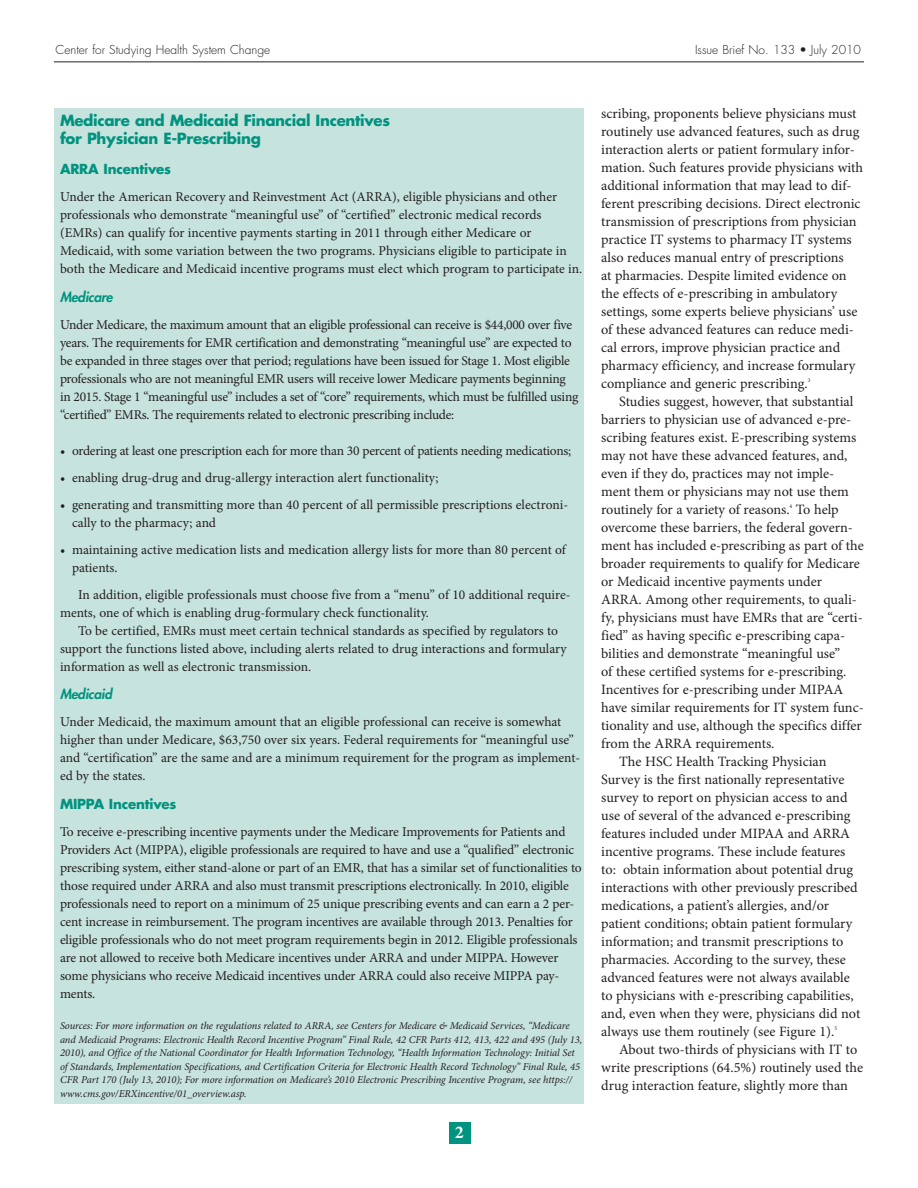
<style>
.page{position:relative;width:918px;height:1188px;background:#fff}
.page>*{position:absolute;margin:0;border:0;box-sizing:border-box;transform-origin:0 0}
.t1{font:700 18px "Minion Pro";color:#fff}
.Body_Head{font:700 15px/18px "Futura Std";letter-spacing:-.02em;color:#00937f}
.Body{font:14.25px/18px "Minion Pro";color:#231f20}
.Body_No_Indent{font:13.5px/18px "Minion Pro";letter-spacing:-.01em;color:#231f20}
.Bullets{font:13.5px/18px "Minion Pro";letter-spacing:-.005em;color:#231f20}
.Body-2{font:13.5px/18px "Minion Pro";color:#231f20}
.Body_Head-2{font:700 13.5px "Futura Std";letter-spacing:-.015em;color:#00937f}
.Body_Head-3{font:italic 800 13.5px "Futura Std";letter-spacing:-.015em;color:#00937f}
.t2{font:300 12px "Futura Std";color:#231f20}
.Source{font:italic 10.5px/13.5px "Minion Pro";letter-spacing:-.005em;color:#231f20}
.Body-3{font:5.7px "Minion Pro";color:#231f20}
</style>
<div class="page">
<div style="left:54px;top:108px;width:530px;height:995px;background:#c7e3de"></div>
<hr style="left:54px;top:62px;width:810px;height:1px;background:#231f20">
<div style="left:449px;top:1122px;width:21px;height:22px;background:#00937f"></div>
<p class="t2" style="left:56px;top:42px;width:216px">Center for Studying Health System Change</p>
<p class="t2" style="left:695px;top:42px;width:167px">Issue Brief No. 133 • July 2010</p>
<p class="Body_Head" style="left:60px;top:112px;width:332px">Medicare and Medicaid Financial Incentives for Physician E-Prescribing</p>
<p class="Body_Head-2" style="left:60px;top:160px;width:113px">ARRA Incentives</p>
<p class="Body_No_Indent" style="left:60px;top:188px;width:524px">Under the American Recovery and Reinvestment Act (ARRA), eligible physicians and other professionals who demonstrate “meaningful use” of “certified” electronic medical records (EMRs) can qualify for incentive payments starting in 2011 through either Medicare or Medicaid, with some variation between the two programs. Physicians eligible to participate in both the Medicare and Medicaid incentive programs must elect which program to participate in.</p>
<p class="Body_Head-3" style="left:60px;top:288px;width:54px">Medicare</p>
<p class="Body_No_Indent" style="left:60px;top:316px;width:520px">Under Medicare, the maximum amount that an eligible professional can receive is $44,000 over five years. The requirements for EMR certification and demonstrating “meaningful use” are expected to be expanded in three stages over that period; regulations have been issued for Stage 1. Most eligible professionals who are not meaningful EMR users will receive lower Medicare payments beginning in 2015. Stage 1 “meaningful use” includes a set of “core” requirements, which must be fulfilled using “certified” EMRs. The requirements related to electronic prescribing include:</p>
<p class="Bullets" style="left:60px;top:442px;width:513px">• ordering at least one prescription each for more than 30 percent of patients needing medications;</p>
<p class="Bullets" style="left:60px;top:469px;width:380px">• enabling drug-drug and drug-allergy interaction alert functionality;</p>
<p class="Bullets" style="left:72px;top:496px;width:498px;text-indent:-12px">• generating and transmitting more than 40 percent of all permissible prescriptions electroni&shy;cally to the pharmacy; and</p>
<p class="Bullets" style="left:72px;top:541px;width:495px;text-indent:-12px">• maintaining active medication lists and medication allergy lists for more than 80 percent of patients.</p>
<p class="Body-2" style="left:60px;top:586px;width:512px;text-indent:18px">In addition, eligible professionals must choose five from a “menu” of 10 additional require&shy;ments, one of which is enabling drug-formulary check functionality.</p>
<p class="Body-2" style="left:60px;top:622px;width:508px;text-indent:18px">To be certified, EMRs must meet certain technical standards as specified by regulators to support the functions listed above, including alerts related to drug interactions and formulary information as well as electronic transmission.</p>
<p class="Body_Head-3" style="left:60px;top:686px;width:54px">Medicaid</p>
<p class="Body_No_Indent" style="left:60px;top:713px;width:522px">Under Medicaid, the maximum amount that an eligible professional can receive is somewhat higher than under Medicare, $63,750 over six years. Federal requirements for “meaningful use” and “certification” are the same and are a minimum requirement for the program as implement&shy;ed by the states.</p>
<p class="Body_Head-2" style="left:60px;top:795px;width:118px">MIPPA Incentives</p>
<p class="Body_No_Indent" style="left:60px;top:823px;width:523px">To receive e-prescribing incentive payments under the Medicare Improvements for Patients and Providers Act (MIPPA), eligible professionals are required to have and use a “qualified” electronic prescribing system, either stand-alone or part of an EMR, that has a similar set of functionalities to those required under ARRA and also must transmit prescriptions electronically. In 2010, eligible professionals need to report on a minimum of 25 unique prescribing events and can earn a 2 per&shy;cent increase in reimbursement. The program incentives are available through 2013. Penalties for eligible professionals who do not meet program requirements begin in 2012. Eligible professionals are not allowed to receive both Medicare incentives under ARRA and under MIPPA. However some physicians who receive Medicaid incentives under ARRA could also receive MIPPA pay&shy;ments.</p>
<p class="Source" style="left:60px;top:1019px;width:524px">Sources: For more information on the regulations related to ARRA, see Centers for Medicare &amp; Medicaid Services, “Medicare and Medicaid Programs: Electronic Health Record Incentive Program” Final Rule, 42 CFR Parts 412, 413, 422 and 495 (July 13, 2010), and Office of the National Coordinator for Health Information Technology, “Health Information Technology: Initial Set of Standards, Implementation Specifications, and Certification Criteria for Electronic Health Record Technology” Final Rule, 45<br>CFR Part 170 (July 13, 2010); For more information on Medicare’s 2010 Electronic Prescribing Incentive Program, see https:// www.cms.gov/ERXincentive/01_overview.asp.</p>
<p class="t1" style="left:455px;top:1120px;width:10px">2</p>
<p class="Body" style="left:601px;top:105px;width:263px">scribing, proponents believe physicians must routinely use advanced features, such as drug interaction alerts or patient formulary infor&shy;mation. Such features provide physicians with additional information that may lead to dif&shy;ferent prescribing decisions. Direct electronic transmission of prescriptions from physician practice IT systems to pharmacy IT systems also reduces manual entry of prescriptions<br>at pharmacies. Despite limited evidence on the effects of e-prescribing in ambulatory settings, some experts believe physicians’ use of these advanced features can reduce medi&shy;cal errors, improve physician practice and pharmacy efficiency, and increase formulary compliance and generic prescribing.</p>
<p class="Body-3" style="left:808px;top:376px;width:4px">3</p>
<p class="Body" style="left:601px;top:393px;width:257px;text-indent:18px">Studies suggest, however, that substantial barriers to physician use of advanced e-pre&shy;scribing features exist. E-prescribing systems may not have these advanced features, and, even if they do, practices may not imple&shy;ment them or physicians may not use them routinely for a variety of reasons. To help</p>
<p class="Body-3" style="left:790px;top:502px;width:4px">4</p>
<p class="Body" style="left:601px;top:519px;width:264px">overcome these barriers, the federal govern&shy;ment has included e-prescribing as part of the broader requirements to qualify for Medicare or Medicaid incentive payments under ARRA. Among other requirements, to quali&shy;fy, physicians must have EMRs that are “certi&shy;fied” as having specific e-prescribing capa&shy;bilities and demonstrate “meaningful use”<br>of these certified systems for e-prescribing.<br>Incentives for e-prescribing under MIPAA have similar requirements for IT system func&shy;tionality and use, although the specifics differ from the ARRA requirements.</p>
<p class="Body" style="left:601px;top:753px;width:261px;text-indent:18px">The HSC Health Tracking Physician Survey is the first nationally representative survey to report on physician access to and use of several of the advanced e-prescribing features included under MIPAA and ARRA incentive programs. These include features to: obtain information about potential drug interactions with other previously prescribed medications, a patient’s allergies, and/or patient conditions; obtain patient formulary information; and transmit prescriptions to pharmacies. According to the survey, these advanced features were not always available to physicians with e-prescribing capabilities, and, even when they were, physicians did not always use them routinely (see Figure 1).</p>
<p class="Body-3" style="left:834px;top:1024px;width:4px">5</p>
<p class="Body" style="left:601px;top:1041px;width:263px;text-indent:18px">About two-thirds of physicians with IT to write prescriptions (64.5%) routinely used the drug interaction feature, slightly more than</p>
</div>
